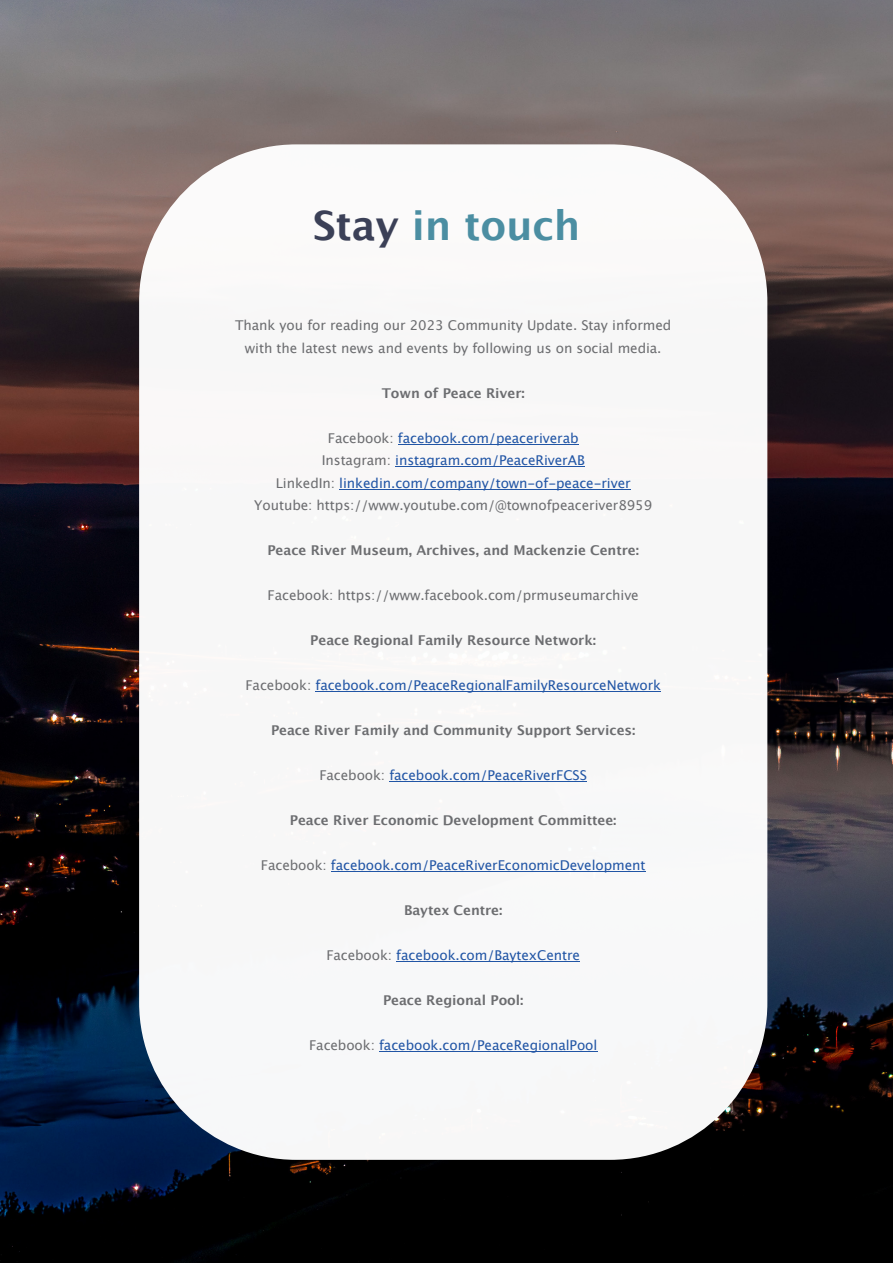
<style>
.page{position:relative;width:893px;height:1263px;background:#fff}
.page>*{position:absolute;margin:0;border:0;box-sizing:border-box;transform-origin:0 0}
.t1{font:700 40.5px "Lucida Grande";letter-spacing:-.005em;color:#4b8ea2}
.t2{font:13.5px/22.5px "Lucida Grande";letter-spacing:-.005em;color:#2155a5;text-align:center}
.t3{font:700 13.5px "Lucida Grande";letter-spacing:-.005em;color:#6c6d70}
.t4{font:13.5px/22.5px "Lucida Grande";letter-spacing:-.005em;color:#6c6d70;text-align:center}
.s1{color:#3b4057}
.s2{color:#6c6d70}
</style>
<div class="page">
<img style="left:0;top:0;width:893px;height:1263px">
<div style="left:139px;top:144px;width:628px;height:1016px;background:#f7f7f7;border-radius:157px"></div>
<hr style="left:398px;top:444px;width:181px;height:1px;background:#2155a5">
<hr style="left:395px;top:466px;width:190px;height:1px;background:#2155a5">
<hr style="left:339px;top:489px;width:292px;height:1px;background:#2155a5">
<hr style="left:315px;top:691px;width:346px;height:1px;background:#2155a5">
<hr style="left:389px;top:781px;width:198px;height:1px;background:#2155a5">
<hr style="left:331px;top:871px;width:314px;height:1px;background:#2155a5">
<hr style="left:396px;top:961px;width:184px;height:1px;background:#2155a5">
<hr style="left:379px;top:1051px;width:218px;height:1px;background:#2155a5">
<h1 class="t1" style="left:313px;top:208px;width:269px"><span class="s1">Stay</span> in touch</h1>
<p class="t4" style="left:235px;top:315px;width:438px">Thank you for reading our 2023 Community Update. Stay informed with the latest news and events by following us on social media.</p>
<p class="t3" style="left:382px;top:387px;width:145px">Town of Peace River:</p>
<p class="t2" style="left:254px;top:427px;width:400px"><span class="s2">Facebook:</span> facebook.com/peaceriverab<br><span class="s2">Instagram:</span> instagram.com/PeaceRiverAB<br><span class="s2">LinkedIn:</span> linkedin.com/company/town-of-peace-river <span class="s2">Youtube: https://www.youtube.com/@townofpeaceriver8959</span></p>
<p class="t3" style="left:267px;top:544px;width:373px">Peace River Museum, Archives, and Mackenzie Centre:</p>
<p class="t4" style="left:268px;top:585px;width:373px">Facebook: https://www.facebook.com/prmuseumarchive</p>
<p class="t3" style="left:310px;top:634px;width:287px">Peace Regional Family Resource Network:</p>
<p class="t2" style="left:245px;top:675px;width:417px"><span class="s2">Facebook:</span> facebook.com/PeaceRegionalFamilyResourceNetwork</p>
<p class="t3" style="left:271px;top:724px;width:366px">Peace River Family and Community Support Services:</p>
<p class="t2" style="left:319px;top:765px;width:269px"><span class="s2">Facebook:</span> facebook.com/PeaceRiverFCSS</p>
<p class="t3" style="left:290px;top:814px;width:328px">Peace River Economic Development Committee:</p>
<p class="t2" style="left:261px;top:855px;width:386px"><span class="s2">Facebook:</span> facebook.com/PeaceRiverEconomicDevelopment</p>
<p class="t3" style="left:404px;top:904px;width:100px">Baytex Centre:</p>
<p class="t2" style="left:326px;top:945px;width:255px"><span class="s2">Facebook:</span> facebook.com/BaytexCentre</p>
<p class="t3" style="left:383px;top:994px;width:142px">Peace Regional Pool:</p>
<p class="t2" style="left:309px;top:1035px;width:290px"><span class="s2">Facebook:</span> facebook.com/PeaceRegionalPool</p>
</div>
